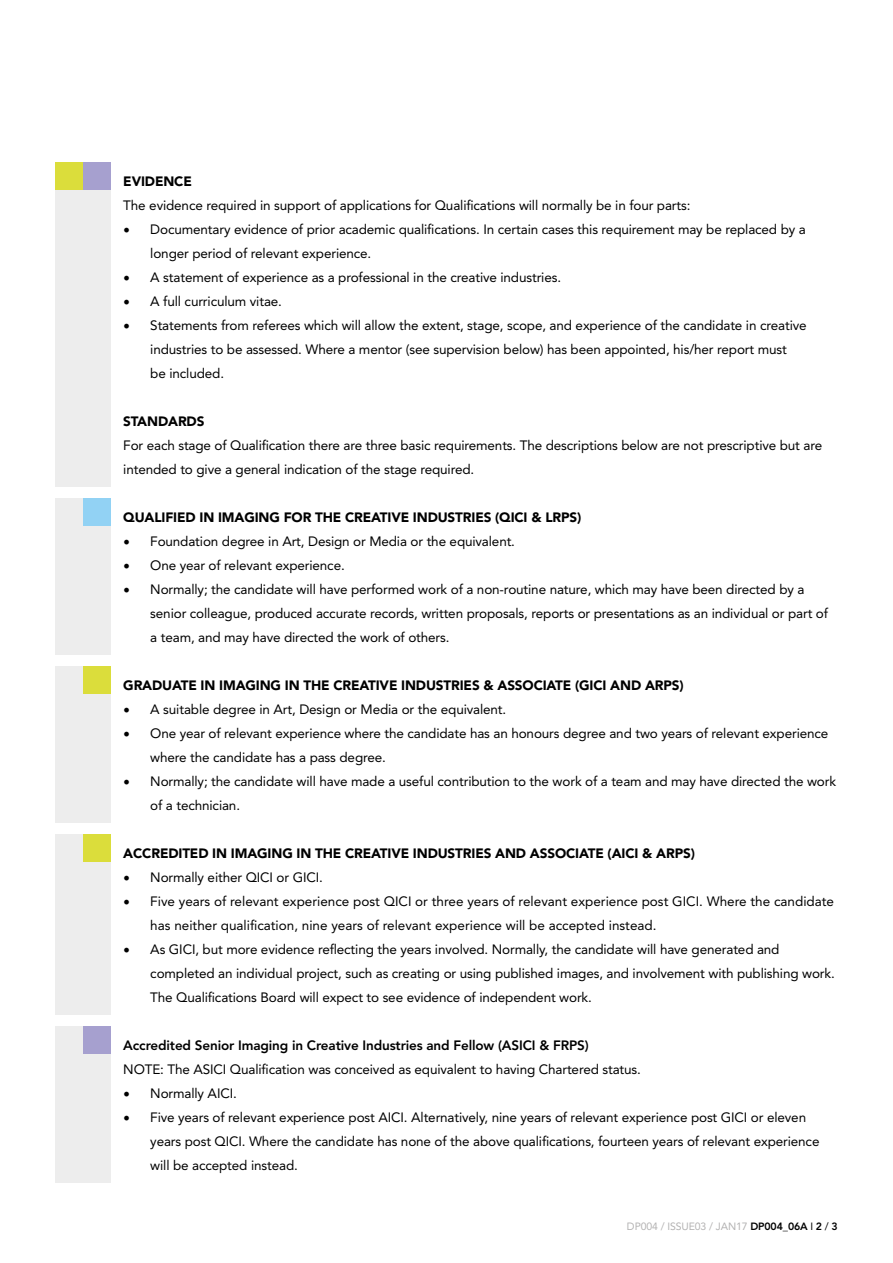
<style>
.page{position:relative;width:893px;height:1263px;background:#fff}
.page>*{position:absolute;margin:0;border:0;box-sizing:border-box;transform-origin:0 0}
.t1{font:13.5px/24px "Avenir LT Std";letter-spacing:-.01em;color:#000}
.t2{font:900 13.5px "Avenir LT Std";letter-spacing:-.01em;color:#000}
.t3{font:800 13.5px "Avenir LT Std";letter-spacing:-.01em;color:#000}
.t4{font:10.5px "Avenir LT Std";letter-spacing:-.01em;color:#b3b2b2}
.s1{font-family:"Minion Pro";font-size:18px}
.s2{font-weight:800;color:#000}
.s3{color:#000}
</style>
<div class="page">
<div style="left:55px;top:162px;width:56px;height:324px;background:#ededed"></div>
<div style="left:83px;top:162px;width:28px;height:28px;background:#a6a0cf"></div>
<div style="left:55px;top:162px;width:28px;height:28px;background:#dbdd3b"></div>
<div style="left:55px;top:498px;width:56px;height:156px;background:#ededed"></div>
<div style="left:83px;top:498px;width:28px;height:28px;background:#92d2f4"></div>
<div style="left:55px;top:666px;width:56px;height:156px;background:#ededed"></div>
<div style="left:83px;top:666px;width:28px;height:28px;background:#dbdd3b"></div>
<div style="left:55px;top:834px;width:56px;height:180px;background:#ededed"></div>
<div style="left:83px;top:834px;width:28px;height:28px;background:#dbdd3b"></div>
<div style="left:55px;top:1026px;width:56px;height:156px;background:#ededed"></div>
<div style="left:83px;top:1026px;width:28px;height:28px;background:#a6a0cf"></div>
<p class="t2" style="left:123px;top:173px;width:70px">EVIDENCE</p>
<p class="t1" style="left:123px;top:193px;width:569px">The evidence required in support of applications for Qualifications will normally be in four parts:</p>
<p class="t1" style="left:150px;top:217px;width:657px;text-indent:-27px"><span class="s1">•</span> Documentary evidence of prior academic qualifications. In certain cases this requirement may be replaced by a longer period of relevant experience.</p>
<p class="t1" style="left:123px;top:265px;width:439px"><span class="s1">•</span> A statement of experience as a professional in the creative industries.</p>
<p class="t1" style="left:123px;top:289px;width:160px"><span class="s1">•</span> A full curriculum vitae.</p>
<p class="t1" style="left:150px;top:313px;width:658px;text-indent:-27px"><span class="s1">•</span> Statements from referees which will allow the extent, stage, scope, and experience of the candidate in creative industries to be assessed. Where a mentor (see supervision below) has been appointed, his/her report must<br>be included.</p>
<p class="t2" style="left:123px;top:413px;width:83px">STANDARDS</p>
<p class="t1" style="left:123px;top:433px;width:700px">For each stage of Qualification there are three basic requirements. The descriptions below are not prescriptive but are intended to give a general indication of the stage required.</p>
<p class="t2" style="left:123px;top:509px;width:459px">QUALIFIED IN IMAGING FOR THE CREATIVE INDUSTRIES (QICI &amp; LRPS)</p>
<p class="t1" style="left:123px;top:529px;width:393px"><span class="s1">•</span> Foundation degree in Art, Design or Media or the equivalent.</p>
<p class="t1" style="left:123px;top:553px;width:223px"><span class="s1">•</span> One year of relevant experience.</p>
<p class="t1" style="left:150px;top:577px;width:679px;text-indent:-27px"><span class="s1">•</span> Normally; the candidate will have performed work of a non-routine nature, which may have been directed by a senior colleague, produced accurate records, written proposals, reports or presentations as an individual or part of a team, and may have directed the work of others.</p>
<p class="t2" style="left:123px;top:677px;width:562px">GRADUATE IN IMAGING IN THE CREATIVE INDUSTRIES &amp; ASSOCIATE (GICI AND ARPS)</p>
<p class="t1" style="left:123px;top:697px;width:384px"><span class="s1">•</span> A suitable degree in Art, Design or Media or the equivalent.</p>
<p class="t1" style="left:150px;top:721px;width:680px;text-indent:-27px"><span class="s1">•</span> One year of relevant experience where the candidate has an honours degree and two years of relevant experience where the candidate has a pass degree.</p>
<p class="t1" style="left:150px;top:769px;width:687px;text-indent:-27px"><span class="s1">•</span> Normally; the candidate will have made a useful contribution to the work of a team and may have directed the work of a technician.</p>
<p class="t2" style="left:123px;top:845px;width:573px">ACCREDITED IN IMAGING IN THE CREATIVE INDUSTRIES AND ASSOCIATE (AICI &amp; ARPS)</p>
<p class="t1" style="left:123px;top:865px;width:201px"><span class="s1">•</span> Normally either QICI or GICI.</p>
<p class="t1" style="left:150px;top:889px;width:685px;text-indent:-27px"><span class="s1">•</span> Five years of relevant experience post QICI or three years of relevant experience post GICI. Where the candidate has neither qualification, nine years of relevant experience will be accepted instead.</p>
<p class="t1" style="left:150px;top:937px;width:686px;text-indent:-27px"><span class="s1">•</span> As GICI, but more evidence reflecting the years involved. Normally, the candidate will have generated and completed an individual project, such as creating or using published images, and involvement with publishing work.<br>The Qualifications Board will expect to see evidence of independent work.</p>
<p class="t3" style="left:123px;top:1037px;width:467px">Accredited Senior Imaging in Creative Industries and Fellow (ASICI &amp; FRPS)</p>
<p class="t1" style="left:123px;top:1057px;width:519px">NOTE: The ASICI Qualification was conceived as equivalent to having Chartered status.</p>
<p class="t1" style="left:123px;top:1081px;width:115px"><span class="s1">•</span> Normally AICI.</p>
<p class="t1" style="left:150px;top:1105px;width:671px;text-indent:-27px"><span class="s1">•</span> Five years of relevant experience post AICI. Alternatively, nine years of relevant experience post GICI or eleven years post QICI. Where the candidate has none of the above qualifications, fourteen years of relevant experience will be accepted instead.</p>
<p class="t4" style="left:627px;top:1220px;width:212px">DP004 / ISSUE03 / JAN17 <span class="s2">DP004_06A</span> <span class="s3">I</span> <span class="s2">2</span> <span class="s3">/</span> <span class="s2">3</span></p>
</div>
